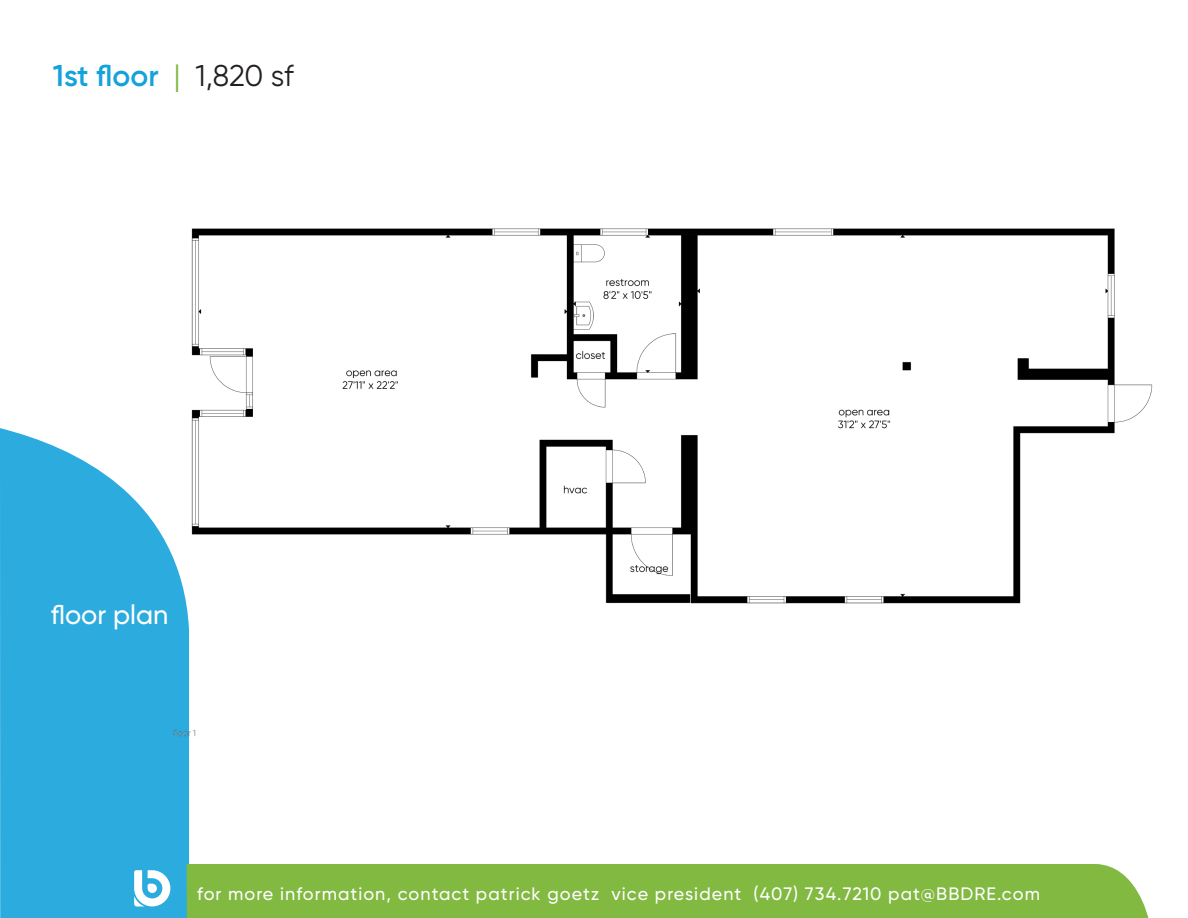
<style>
.page{position:relative;width:1188px;height:918px;background:#fff}
.page>*{position:absolute;margin:0;border:0;box-sizing:border-box;transform-origin:0 0}
.t1{font:600 30px "Gilroy";color:#13a2db}
.t2{font:500 27px "Gilroy";color:#fff}
.t3{font:500 18px "Gilroy";letter-spacing:.06em;color:#fff}
.s1{font-weight:400;color:#81b941}
.s2{font-weight:400;color:#231f20}
</style>
<div class="page">
<svg style="left:0;top:428px;width:189px;height:436px;background:#39b0e0"></svg>
<svg style="left:0;top:864px;width:1148px;height:54px;background:#76b75a"></svg>
<svg style="left:134px;top:870px;width:36px;height:37px"></svg>
<img style="left:143px;top:228px;width:1010px;height:532px">
<p class="t1" style="left:53px;top:56px;width:242px">1st floor <span class="s1">|</span> <span class="s2">1,820 sf</span></p>
<p class="t2" style="left:51px;top:598px;width:119px">floor plan</p>
<p class="t3" style="left:197px;top:883px;width:844px">for more information, contact patrick goetz vice president (407) 734.7210 pat@BBDRE.com</p>
</div>
